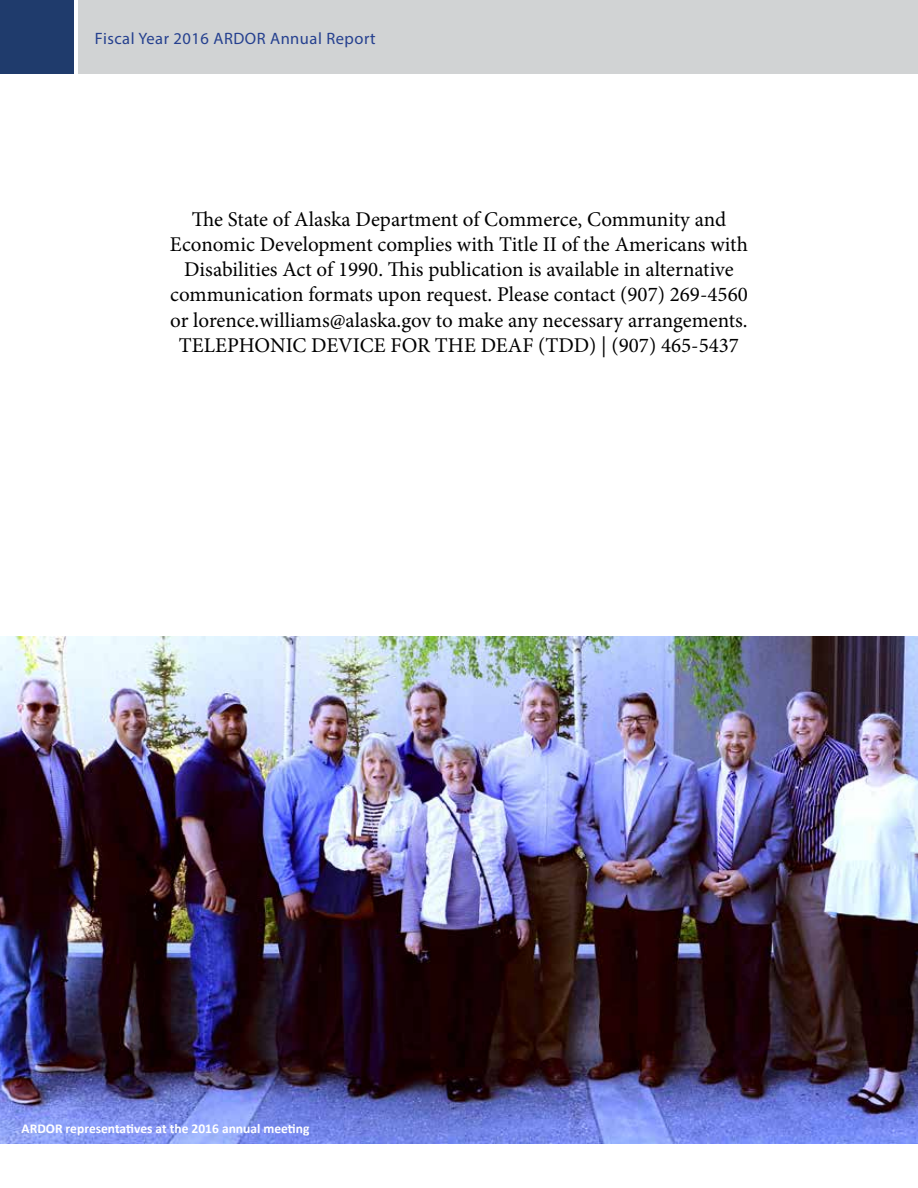
<style>
.page{position:relative;width:918px;height:1188px;background:#fff}
.page>*{position:absolute;margin:0;border:0;box-sizing:border-box;transform-origin:0 0}
.t1{font:21px/25.2px "Minion Pro";color:#000;text-align:center}
.t2{font:16.5px "Myriad Pro";letter-spacing:.03em;color:#25408f}
.t3{font:700 13.5px "Calibri";color:#fff}
</style>
<div class="page">
<div style="left:78px;top:0;width:840px;height:74px;background:#d1d3d4"></div>
<div style="left:0;top:0;width:74px;height:74px;background:#1f3b6c"></div>
<img style="left:0;top:636px;width:918px;height:508px">
<p class="t2" style="left:95px;top:28px;width:282px">Fiscal Year 2016 ARDOR Annual Report</p>
<p class="t1" style="left:170px;top:207px;width:580px">The State of Alaska Department of Commerce, Community and Economic Development complies with Title II of the Americans with Disabilities Act of 1990. This publication is available in alternative communication formats upon request. Please contact (907) 269-4560 or lorence.williams@alaska.gov to make any necessary arrangements.<br>TELEPHONIC DEVICE FOR THE DEAF (TDD) | (907) 465-5437</p>
<p class="t3" style="left:22px;top:1120px;width:289px">ARDOR representatives at the 2016 annual meeting</p>
</div>
